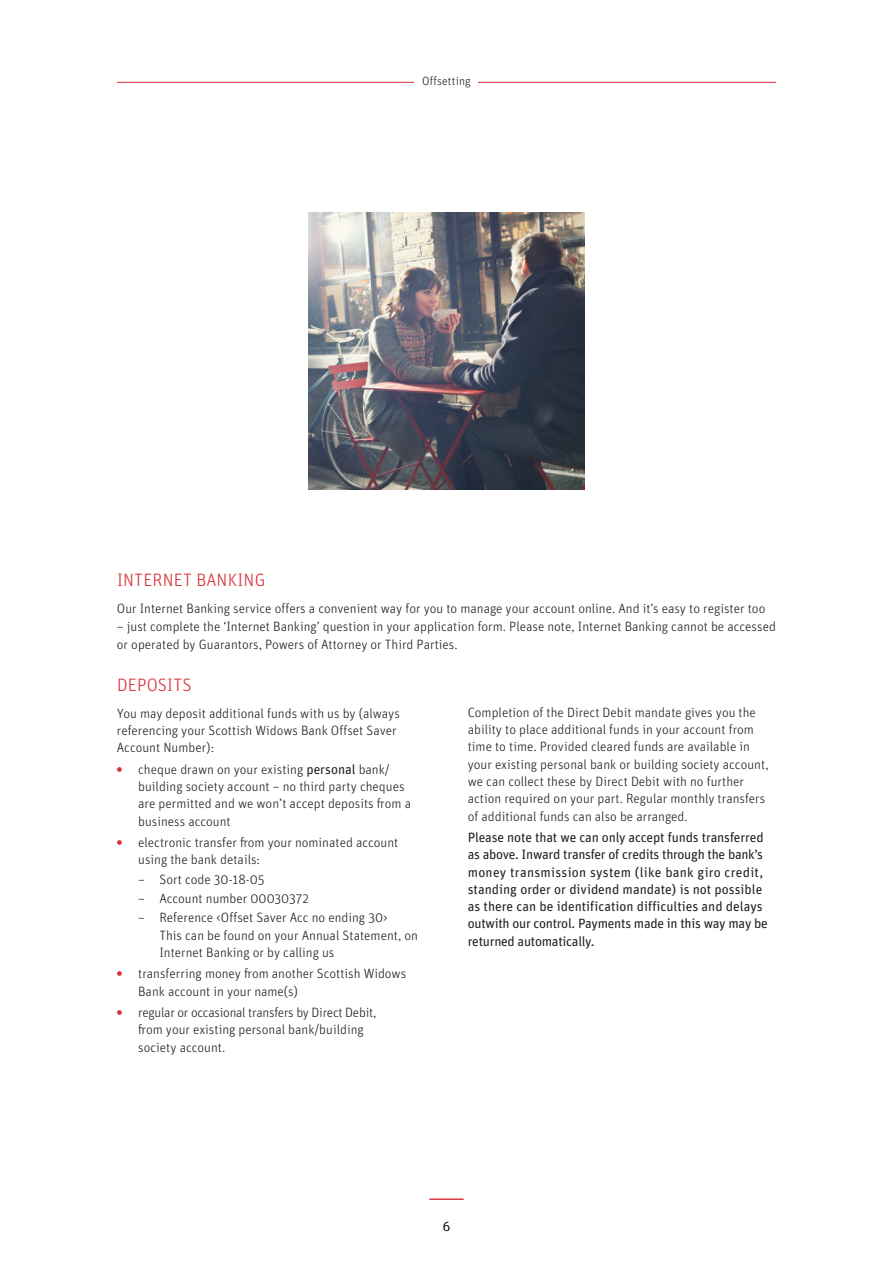
<style>
.page{position:relative;width:893px;height:1263px;background:#fff}
.page>*{position:absolute;margin:0;border:0;box-sizing:border-box;transform-origin:0 0}
.Subheading_L2{font:300 18px "Unit Rounded Pro";letter-spacing:.01em;color:#d73039}
.Body_copy{font:300 13.5px/17.2px "Unit Rounded Pro";color:#231f20}
.Body_copy-2{font:13.5px/17.4px "Unit Rounded Pro";letter-spacing:-.01em;color:#231f20}
.t1{font:300 12px "Unit Rounded Pro";letter-spacing:.01em;color:#231f20}
.s1{font-weight:900;color:#d73039}
.s2{font-weight:400}
</style>
<div class="page">
<hr style="left:117px;top:82px;width:659px;height:1px;background:#d73039">
<div style="left:415px;top:77px;width:63px;height:9px;background:#fff"></div>
<hr style="left:429px;top:1199px;width:34px;height:1px;background:#d73039">
<img style="left:308px;top:213px;width:277px;height:276px">
<p class="t1" style="left:422px;top:73px;width:50px">Offsetting</p>
<p class="Subheading_L2" style="left:117px;top:569px;width:150px">INTERNET BANKING</p>
<p class="Body_copy" style="left:117px;top:599px;width:650px">Our Internet Banking service offers a convenient way for you to manage your account online. And it’s easy to register too</p>
<p class="Body_copy" style="left:117px;top:617px;width:660px;line-height:18px">– just complete the ‘Internet Banking’ question in your application form. Please note, Internet Banking cannot be accessed or operated by Guarantors, Powers of Attorney or Third Parties.</p>
<p class="Subheading_L2" style="left:117px;top:673px;width:76px">DEPOSITS</p>
<p class="Body_copy" style="left:117px;top:704px;width:284px">You may deposit additional funds with us by (always referencing your Scottish Widows Bank Offset Saver<br>Account Number):</p>
<p class="Body_copy" style="left:138px;top:760px;width:274px;text-indent:-21px"><span class="s1">•</span> cheque drawn on your existing <span class="s2">personal</span> bank/ building society account – no third party cheques are permitted and we won’t accept deposits from a business account</p>
<p class="Body_copy" style="left:138px;top:833px;width:262px;text-indent:-21px"><span class="s1">•</span> electronic transfer from your nominated account using the bank details:</p>
<p class="Body_copy" style="left:138px;top:870px;width:128px">– Sort code 30-18-05</p>
<p class="Body_copy" style="left:138px;top:889px;width:172px">– Account number 00030372</p>
<p class="Body_copy" style="left:159px;top:909px;width:260px;text-indent:-21px">– Reference &lt;Offset Saver Acc no ending 30&gt;<br>This can be found on your Annual Statement, on<br>Internet Banking or by calling us</p>
<p class="Body_copy" style="left:138px;top:965px;width:269px;text-indent:-21px"><span class="s1">•</span> transferring money from another Scottish Widows<br>Bank account in your name(s)</p>
<p class="Body_copy" style="left:138px;top:1003px;width:240px;text-indent:-21px"><span class="s1">•</span> regular or occasional transfers by Direct Debit, from your existing personal bank/building society account.</p>
<p class="Body_copy" style="left:468px;top:703px;width:302px">Completion of the Direct Debit mandate gives you the ability to place additional funds in your account from time to time. Provided cleared funds are available in your existing personal bank or building society account, we can collect these by Direct Debit with no further action required on your part. Regular monthly transfers of additional funds can also be arranged.</p>
<p class="Body_copy-2" style="left:468px;top:828px;width:302px">Please note that we can only accept funds transferred as above. Inward transfer of credits through the bank’s money transmission system (like bank giro credit, standing order or dividend mandate) is not possible as there can be identification difficulties and delays outwith our control. Payments made in this way may be returned automatically.</p>
<p class="Body_copy" style="left:443px;top:1217px;width:9px">6</p>
</div>
